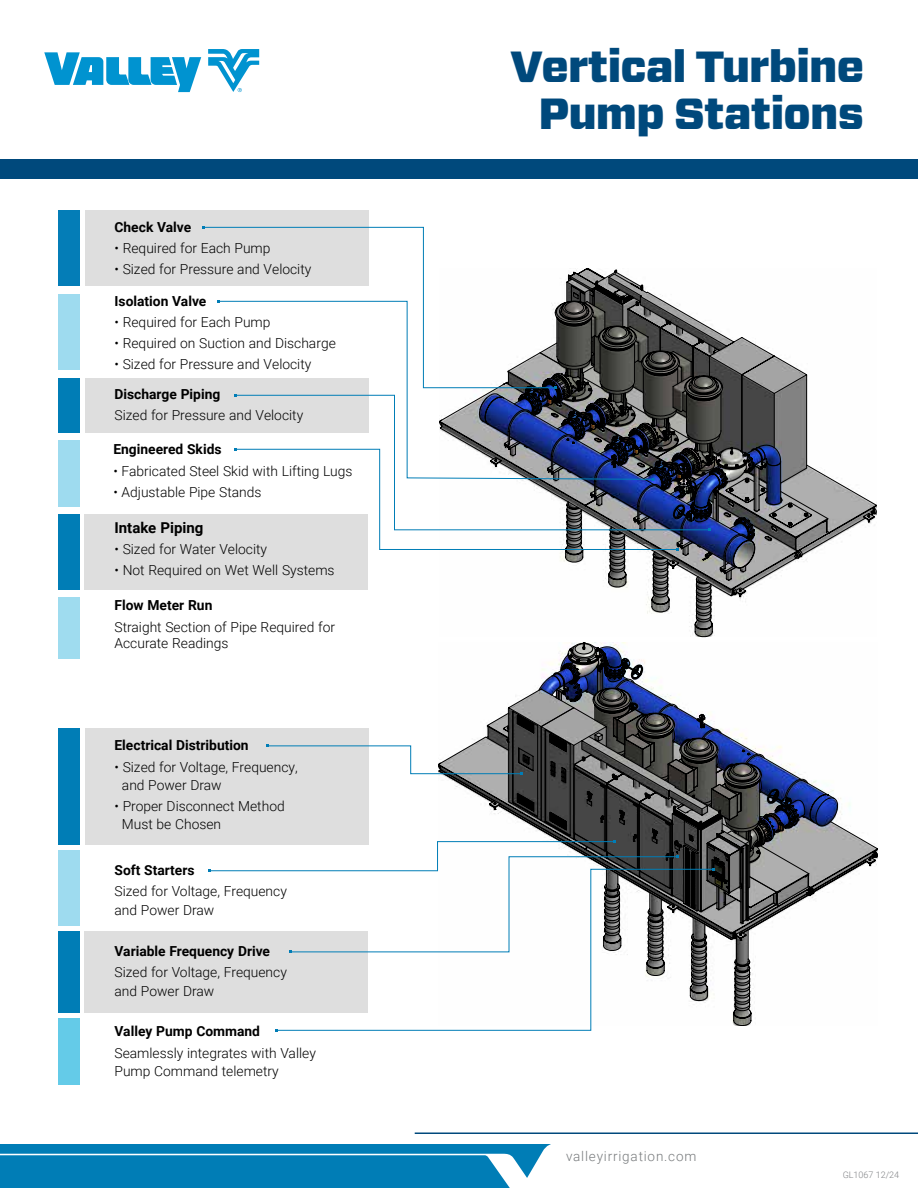
<style>
.page{position:relative;width:918px;height:1188px;background:#fff}
.page>*{position:absolute;margin:0;border:0;box-sizing:border-box;transform-origin:0 0}
.t1{font:900 43.5px/46.5px "Forza";letter-spacing:-.02em;color:#00497c;text-align:right}
.t2{font:700 15px "Roboto";color:#000}
.t3{font:300 13.8px/18.5px "Roboto";color:#000}
.t4{font:700 13.8px "Roboto";color:#000}
.t5{font:300 13.5px "Roboto";letter-spacing:.06em;color:#787b7d}
.t6{font:300 9px "Roboto";color:#808285}
</style>
<div class="page">
<div style="left:86px;top:210px;width:283px;height:75px;background:#dedede"></div>
<div style="left:58px;top:514px;width:22px;height:75px;background:#007db6"></div>
<div style="left:86px;top:728px;width:283px;height:117px;background:#dedede"></div>
<div style="left:84px;top:931px;width:284px;height:81px;background:#dedede"></div>
<div style="left:86px;top:378px;width:283px;height:55px;background:#dedede"></div>
<div style="left:84px;top:514px;width:284px;height:75px;background:#dedede"></div>
<svg style="left:0;top:1144px;width:551px;height:44px;background:#1789bc"></svg>
<hr style="left:415px;top:1132px;width:503px;height:2px;background:#00497c">
<svg style="left:208px;top:49px;width:51px;height:43px"></svg>
<svg style="left:44px;top:52px;width:157px;height:40px"></svg>
<div style="left:0;top:159px;width:918px;height:19px;background:#00497c"></div>
<svg style="left:732px;top:953px;width:20px;height:73px"></svg>
<svg style="left:276px;top:953px;width:438px;height:78px"></svg>
<svg style="left:203px;top:227px;width:221px;height:59px"></svg>
<svg style="left:208px;top:271px;width:670px;height:682px"></svg>
<div style="left:58px;top:597px;width:22px;height:62px;background:#9fdcef"></div>
<div style="left:58px;top:378px;width:22px;height:55px;background:#007db6"></div>
<div style="left:58px;top:728px;width:22px;height:117px;background:#007db6"></div>
<div style="left:58px;top:931px;width:22px;height:81px;background:#007db6"></div>
<div style="left:58px;top:210px;width:22px;height:75px;background:#047db7"></div>
<div style="left:58px;top:294px;width:22px;height:75px;background:#9edbef"></div>
<div style="left:58px;top:851px;width:22px;height:75px;background:#9edbef"></div>
<div style="left:58px;top:1018px;width:22px;height:67px;background:#64cbe8"></div>
<div style="left:58px;top:440px;width:22px;height:67px;background:#9edbef"></div>
<p class="t4" style="left:115px;top:218px;width:78px">Check Valve</p>
<p class="t3" style="left:115px;top:239px;width:158px">• Required for Each Pump</p>
<p class="t3" style="left:115px;top:260px;width:198px">• Sized for Pressure and Velocity</p>
<p class="t4" style="left:115px;top:291px;width:93px">Isolation Valve</p>
<p class="t3" style="left:115px;top:312px;width:158px">• Required for Each Pump</p>
<p class="t3" style="left:115px;top:333px;width:223px">• Required on Suction and Discharge</p>
<p class="t3" style="left:115px;top:354px;width:198px">• Sized for Pressure and Velocity</p>
<p class="t4" style="left:115px;top:385px;width:107px">Discharge Piping</p>
<p class="t3" style="left:115px;top:406px;width:190px">Sized for Pressure and Velocity</p>
<p class="t4" style="left:113px;top:440px;width:110px">Engineered Skids</p>
<p class="t3" style="left:113px;top:461px;width:241px">• Fabricated Steel Skid with Lifting Lugs</p>
<p class="t3" style="left:113px;top:482px;width:150px">• Adjustable Pipe Stands</p>
<p class="t2" style="left:115px;top:517px;width:91px">Intake Piping</p>
<p class="t3" style="left:115px;top:540px;width:154px">• Sized for Water Velocity</p>
<p class="t3" style="left:115px;top:560px;width:222px">• Not Required on Wet Well Systems</p>
<p class="t4" style="left:115px;top:596px;width:99px">Flow Meter Run</p>
<p class="t3" style="left:115px;top:618px;width:222px;line-height:16.2px">Straight Section of Pipe Required for<br>Accurate Readings</p>
<p class="t4" style="left:115px;top:736px;width:136px">Electrical Distribution</p>
<p class="t3" style="left:122px;top:757px;width:177px;text-indent:-7px">• Sized for Voltage, Frequency, and Power Draw</p>
<p class="t3" style="left:122px;top:796px;width:164px;text-indent:-7px">• Proper Disconnect Method<br>Must be Chosen</p>
<p class="t4" style="left:115px;top:861px;width:82px">Soft Starters</p>
<p class="t3" style="left:115px;top:882px;width:174px">Sized for Voltage, Frequency and Power Draw</p>
<p class="t4" style="left:115px;top:942px;width:157px">Variable Frequency Drive</p>
<p class="t3" style="left:115px;top:963px;width:174px">Sized for Voltage, Frequency and Power Draw</p>
<p class="t4" style="left:115px;top:1022px;width:147px">Valley Pump Command</p>
<p class="t3" style="left:115px;top:1043px;width:203px">Seamlessly integrates with Valley<br>Pump Command telemetry</p>
<h1 class="t1" style="left:510px;top:45px;width:355px">Vertical Turbine<br>Pump Stations</h1>
<p class="t5" style="left:566px;top:1146px;width:132px">valleyirrigation.com</p>
<p class="t6" style="left:843px;top:1168px;width:58px">GL1067 12/24</p>
</div>
